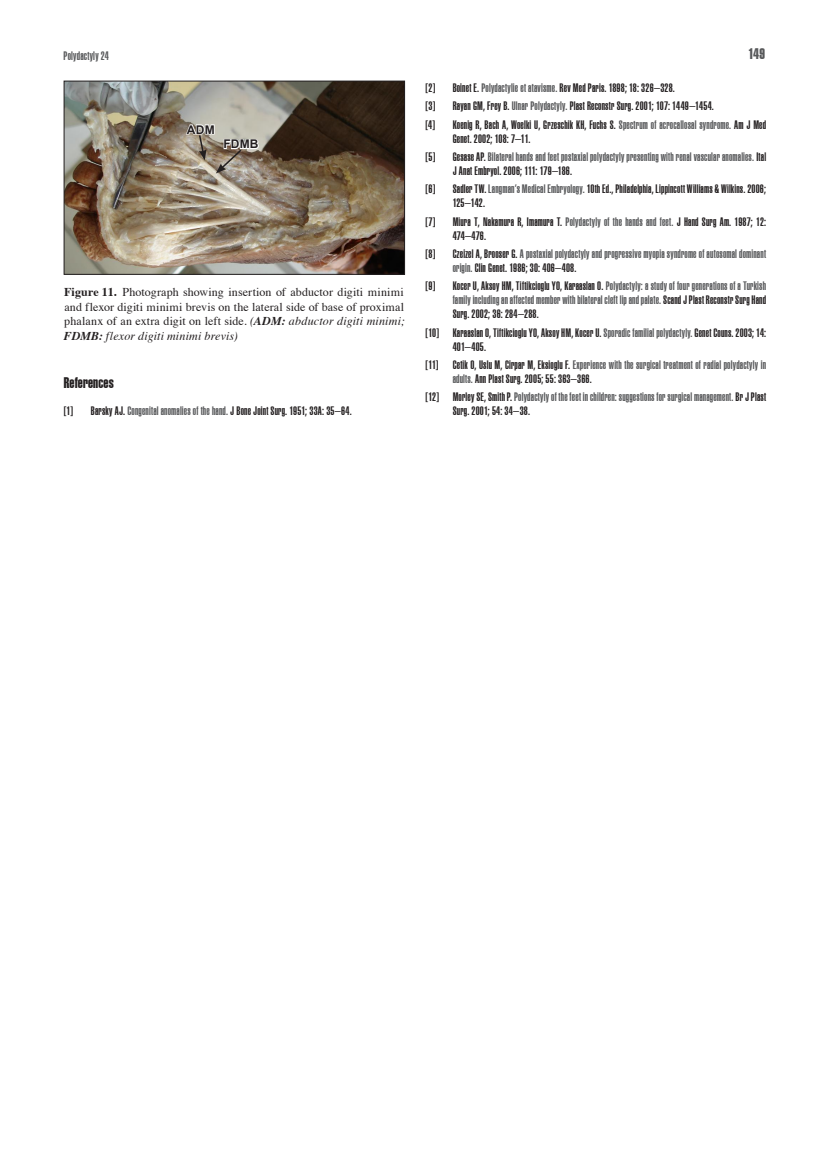
<style>
.page{position:relative;width:830px;height:1149px;background:#fff}
.page>*{position:absolute;margin:0;border:0;box-sizing:border-box;transform-origin:0 0}
.t1{font:15px "Helvetica Compressed Extra";letter-spacing:.01em;color:#231f20}
.t2{font:15px "Helvetica Compressed Extra";color:#57585a}
.References{font:12px/14.1px "Helvetica Compressed Ultra";letter-spacing:.015em;color:#231f20}
.References-2{font:12px/14.1px "Helvetica Compressed Ultra";letter-spacing:.015em;color:#57585a}
.t3{font:12px/14.4px "Times";letter-spacing:.01em;color:#231f20;text-align:justify}
.t4{font:700 12px "Arial";letter-spacing:.02em;color:#231f20}
.s1{font-weight:700}
.s2{font-style:italic}
.s3{font-weight:700;font-style:italic}
.s4{color:#57585a}
.s5{color:#231f20}
</style>
<div class="page">
<img style="left:66px;top:83px;width:336px;height:189px">
<div style="left:64px;top:81px;width:340px;height:193px;border:1px solid #231f20"></div>
<svg style="left:185px;top:115px;width:75px;height:58px;background:#b1aa9d"></svg>
<p class="References-2" style="left:64px;top:48px;width:47px">Polydactyly 24</p>
<p class="t2" style="left:748px;top:44px;width:18px">149</p>
<p class="t4" style="left:187px;top:122px;width:29px">ADM</p>
<p class="t4" style="left:223px;top:136px;width:37px">FDMB</p>
<p class="t3" style="left:64px;top:284px;width:342px"><span class="s1">Figure 11.</span> Photograph showing insertion of abductor digiti minimi and flexor digiti minimi brevis on the lateral side of base of proximal phalanx of an extra digit on left side. <span class="s2">(</span><span class="s3">ADM:</span> <span class="s2">abductor digiti minimi; </span><span class="s3">FDMB:</span> <span class="s2">flexor digiti minimi brevis)</span></p>
<p class="t1" style="left:64px;top:373px;width:51px">References</p>
<p class="References" style="left:64px;top:404px;width:11px">[1]</p>
<p class="References" style="left:91px;top:404px;width:262px">Barsky AJ. <span class="s4">Congenital anomalies of the hand.</span> J Bone Joint Surg. 1951; 33A: 35–64.</p>
<p class="References" style="left:425px;top:81px;width:11px">[2]</p>
<p class="References" style="left:452px;top:81px;width:224px">Boinet E. <span class="s4">Polydactylie et atavisme.</span> Rev Med Paris. 1898; 18: 326–328.</p>
<p class="References" style="left:425px;top:99px;width:11px">[3]</p>
<p class="References" style="left:452px;top:99px;width:262px">Rayan GM, Frey B. <span class="s4">Ulnar Polydactyly.</span> Plast Reconstr Surg. 2001; 107: 1449–1454.</p>
<p class="References" style="left:425px;top:117px;width:11px">[4]</p>
<p class="References" style="left:452px;top:117px;width:315px">Koenig R, Bach A, Woelki U, Grzeschik KH, Fuchs S. <span class="s4">Spectrum of acrocallosal syndrome.</span> Am J Med<br>Genet. 2002; 108: 7–11.</p>
<p class="References" style="left:425px;top:149px;width:11px">[5]</p>
<p class="References-2" style="left:452px;top:149px;width:315px"><span class="s5">Gesase AP.</span> Bilateral hands and feet postaxial polydactyly presenting with renal vascular anomalies. <span class="s5">Ital<br>J Anat Embryol. 2006; 111: 179–186.</span></p>
<p class="References" style="left:425px;top:182px;width:11px">[6]</p>
<p class="References" style="left:452px;top:182px;width:315px">Sadler TW. <span class="s4">Langman’s Medical Embryology.</span> 10th Ed., Philadelphia, Lippincott Williams &amp; Wilkins. 2006;<br>125–142.</p>
<p class="References" style="left:425px;top:214px;width:11px">[7]</p>
<p class="References" style="left:452px;top:214px;width:315px">Miura T, Nakamura R, Imamura T. <span class="s4">Polydactyly of the hands and feet.</span> J Hand Surg Am. 1987; 12:<br>474–476.</p>
<p class="References" style="left:425px;top:246px;width:11px">[8]</p>
<p class="References-2" style="left:452px;top:246px;width:315px"><span class="s5">Czeizel A, Brooser G.</span> A postaxial polydactyly and progressive myopia syndrome of autosomal dominant origin. <span class="s5">Clin Genet. 1986; 30: 406–408.</span></p>
<p class="References" style="left:425px;top:279px;width:11px">[9]</p>
<p class="References-2" style="left:452px;top:279px;width:315px;text-align:justify"><span class="s5">Kocer U, Aksoy HM, Tiftikcioglu YO, Karaaslan O.</span> Polydactyly: a study of four generations of a Turkish family including an affected member with bilateral cleft lip and palate. <span class="s5">Scand J Plast Reconstr Surg Hand Surg. 2002; 36: 284–288.</span></p>
<p class="References" style="left:452px;top:325px;width:315px;text-indent:-27px">[10] Karaaslan O, Tiftikcioglu YO, Aksoy HM, Kocer U. <span class="s4">Sporadic familial polydactyly.</span> Genet Couns. 2003; 14:<br>401–405.</p>
<p class="References" style="left:452px;top:357px;width:315px;text-indent:-27px">[11] Cetik O, Uslu M, Cirpar M, Eksioglu F. <span class="s4">Experience with the surgical treatment of radial polydactyly in adults.</span> Ann Plast Surg. 2005; 55: 363–366.</p>
<p class="References-2" style="left:452px;top:390px;width:315px;text-indent:-27px"><span class="s5">[12] Morley SE, Smith P.</span> Polydactyly of the feet in children: suggestions for surgical management. <span class="s5">Br J Plast<br>Surg. 2001; 54: 34–38.</span></p>
</div>
